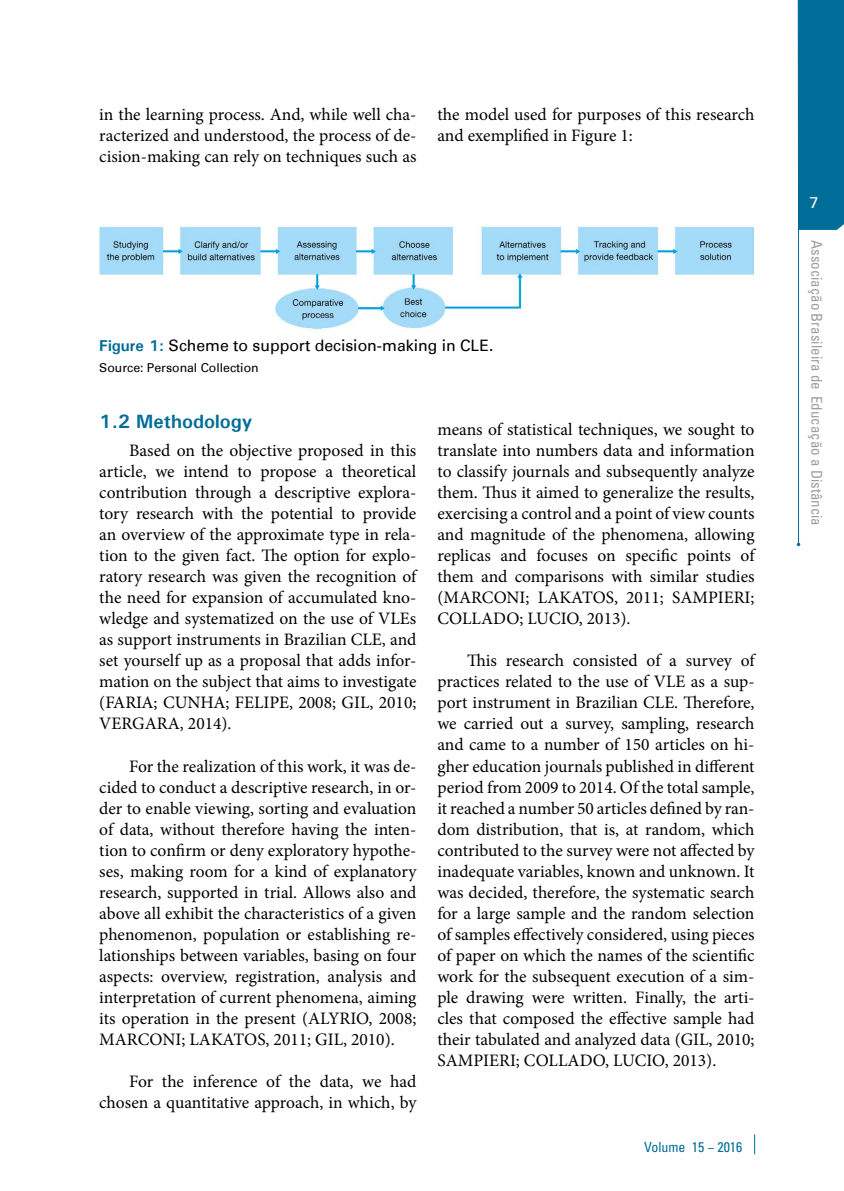
<style>
.page{position:relative;width:844px;height:1191px;background:#fff}
.page>*{position:absolute;margin:0;border:0;box-sizing:border-box;transform-origin:0 0}
.t1{font:700 19.25px "Univers";color:#006c98}
.t2{font:17.5px/21px "Minion Pro";color:#000;text-align:justify}
.t3{font:15.75px "Univers";color:#000}
.t4{font:500 15.75px "Univers";color:#fff}
.t5{font:condensed 14.88px "Univers";color:#9d9d9c}
.t6{font:condensed 14px "Univers";color:#006c98}
.t7{font:12.25px "Univers";color:#000}
.s1{font-weight:700;color:#006c98}
</style>
<div class="page">
<div style="left:798px;top:0;width:45px;height:230px;background:#006c98"></div>
<hr style="left:797px;top:0;width:1px;height:544px;background:#006c98">
<svg style="left:796px;top:542px;width:4px;height:4px"></svg>
<svg style="left:754px;top:1134px;width:1px;height:20px"></svg>
<img style="left:99px;top:226px;width:654px;height:103px">
<p class="t2" style="left:99px;top:104px;width:318px">in the learning process. And, while well cha&shy;racterized and understood, the process of de&shy;cision-making can rely on techniques such as</p>
<p class="t2" style="left:437px;top:104px;width:318px">the model used for purposes of this research and exemplified in Figure 1:</p>
<p class="t3" style="left:99px;top:336px;width:395px"><span class="s1">Figure 1:</span> Scheme to support decision-making in CLE.</p>
<p class="t7" style="left:99px;top:361px;width:161px">Source: Personal Collection</p>
<p class="t1" style="left:99px;top:409px;width:155px">1.2 Methodology</p>
<p class="t2" style="left:99px;top:440px;width:318px;text-indent:30px">Based on the objective proposed in this article, we intend to propose a theoretical contribution through a descriptive explora&shy;tory research with the potential to provide an overview of the approximate type in rela&shy;tion to the given fact. The option for explo&shy;ratory research was given the recognition of the need for expansion of accumulated kno&shy;wledge and systematized on the use of VLEs as support instruments in Brazilian CLE, and set yourself up as a proposal that adds infor&shy;mation on the subject that aims to investigate (FARIA; CUNHA; FELIPE, 2008; GIL, 2010; VERGARA, 2014).</p>
<p class="t2" style="left:99px;top:755px;width:318px;text-indent:30px">For the realization of this work, it was de&shy;cided to conduct a descriptive research, in or&shy;der to enable viewing, sorting and evaluation of data, without therefore having the inten&shy;tion to confirm or deny exploratory hypothe&shy;ses, making room for a kind of explanatory research, supported in trial. Allows also and above all exhibit the characteristics of a given phenomenon, population or establishing re&shy;lationships between variables, basing on four aspects: overview, registration, analysis and interpretation of current phenomena, aiming its operation in the present (ALYRIO, 2008; MARCONI; LAKATOS, 2011; GIL, 2010).</p>
<p class="t2" style="left:99px;top:1070px;width:318px;text-align:right">For the inference of the data, we had chosen a quantitative approach, in which, by</p>
<p class="t2" style="left:437px;top:419px;width:318px">means of statistical techniques, we sought to translate into numbers data and information to classify journals and subsequently analyze them. Thus it aimed to generalize the results, exercising a control and a point of view counts and magnitude of the phenomena, allowing replicas and focuses on specific points of them and comparisons with similar studies (MARCONI; LAKATOS, 2011; SAMPIERI; COLLADO; LUCIO, 2013).</p>
<p class="t2" style="left:437px;top:650px;width:318px;text-indent:30px">This research consisted of a survey of practices related to the use of VLE as a sup&shy;port instrument in Brazilian CLE. Therefore, we carried out a survey, sampling, research and came to a number of 150 articles on hi&shy;gher education journals published in different period from 2009 to 2014. Of the total sample, it reached a number 50 articles defined by ran&shy;dom distribution, that is, at random, which contributed to the survey were not affected by inadequate variables, known and unknown. It was decided, therefore, the systematic search for a large sample and the random selection of samples effectively considered, using pieces of paper on which the names of the scientific work for the subsequent execution of a sim&shy;ple drawing were written. Finally, the arti&shy;cles that composed the effective sample had their tabulated and analyzed data (GIL, 2010; SAMPIERI; COLLADO, LUCIO, 2013).</p>
<p class="t6" style="left:644px;top:1137px;width:100px">Volume 15 − 2016</p>
<p class="t4" style="left:808px;top:192px;width:11px">7</p>
<p class="t5" style="left:826px;top:240px;width:287px;rotate:90deg">Associação Brasileira de Educação a Distância</p>
</div>
